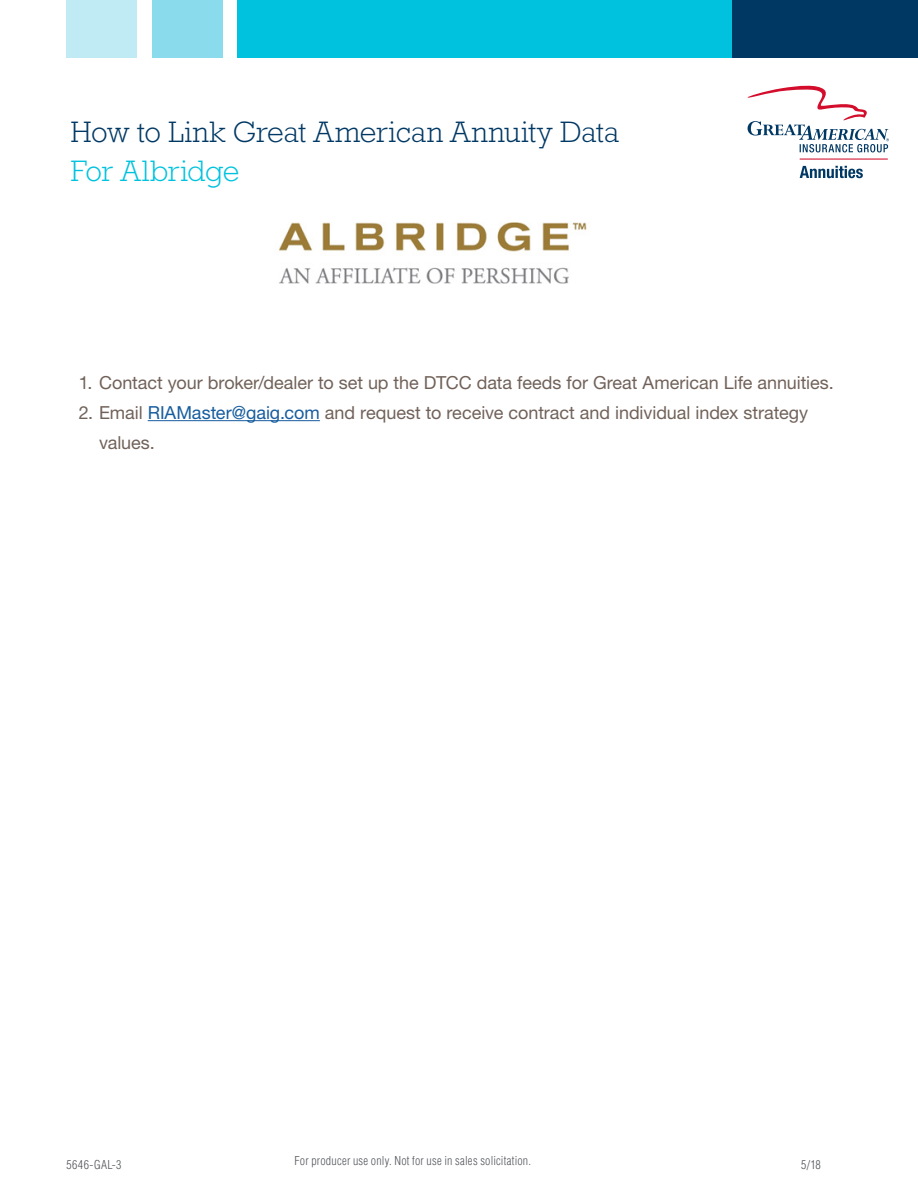
<style>
.page{position:relative;width:918px;height:1188px;background:#fff}
.page>*{position:absolute;margin:0;border:0;box-sizing:border-box;transform-origin:0 0}
.t1{font:300 30px "Rockwell Std";letter-spacing:-.01em;color:#003864}
.t2{font:300 30px "Rockwell Std";letter-spacing:-.01em;color:#00c2df}
.t3{font:18px/30px "Helvetica Neue LT Std";letter-spacing:-.005em;color:#716259}
.t4{font:300 condensed 12px "Helvetica LT Std";letter-spacing:.015em;color:#54565b}
.s1{color:#175d9e}
</style>
<div class="page">
<div style="left:732px;top:0;width:186px;height:58px;background:#003864"></div>
<div style="left:238px;top:0;width:494px;height:58px;background:#00c2df"></div>
<div style="left:152px;top:0;width:71px;height:58px;background:#8adbec"></div>
<div style="left:67px;top:0;width:70px;height:58px;background:#c0eaf4"></div>
<hr style="left:800px;top:159px;width:88px;height:1px;background:#d30d2b">
<svg style="left:800px;top:166px;width:63px;height:12px"></svg>
<svg style="left:747px;top:85px;width:142px;height:67px"></svg>
<hr style="left:148px;top:420px;width:172px;height:1px;background:#175d9e">
<img style="left:278px;top:223px;width:309px;height:61px">
<p class="t1" style="left:71px;top:115px;width:550px">How to Link Great American Annuity Data</p>
<p class="t2" style="left:71px;top:154px;width:170px">For Albridge</p>
<p class="t3" style="left:79px;top:367px;width:756px">1. Contact your broker/dealer to set up the DTCC data feeds for Great American Life annuities.</p>
<p class="t3" style="left:99px;top:397px;width:711px;text-indent:-20px">2. Email <span class="s1">RIAMaster@gaig.com</span> and request to receive contract and individual index strategy values.</p>
<p class="t4" style="left:294px;top:1154px;width:238px">For producer use only. Not for use in sales solicitation.</p>
<p class="t4" style="left:66px;top:1157px;width:57px">5646-GAL-3</p>
<p class="t4" style="left:801px;top:1157px;width:21px">5/18</p>
</div>
